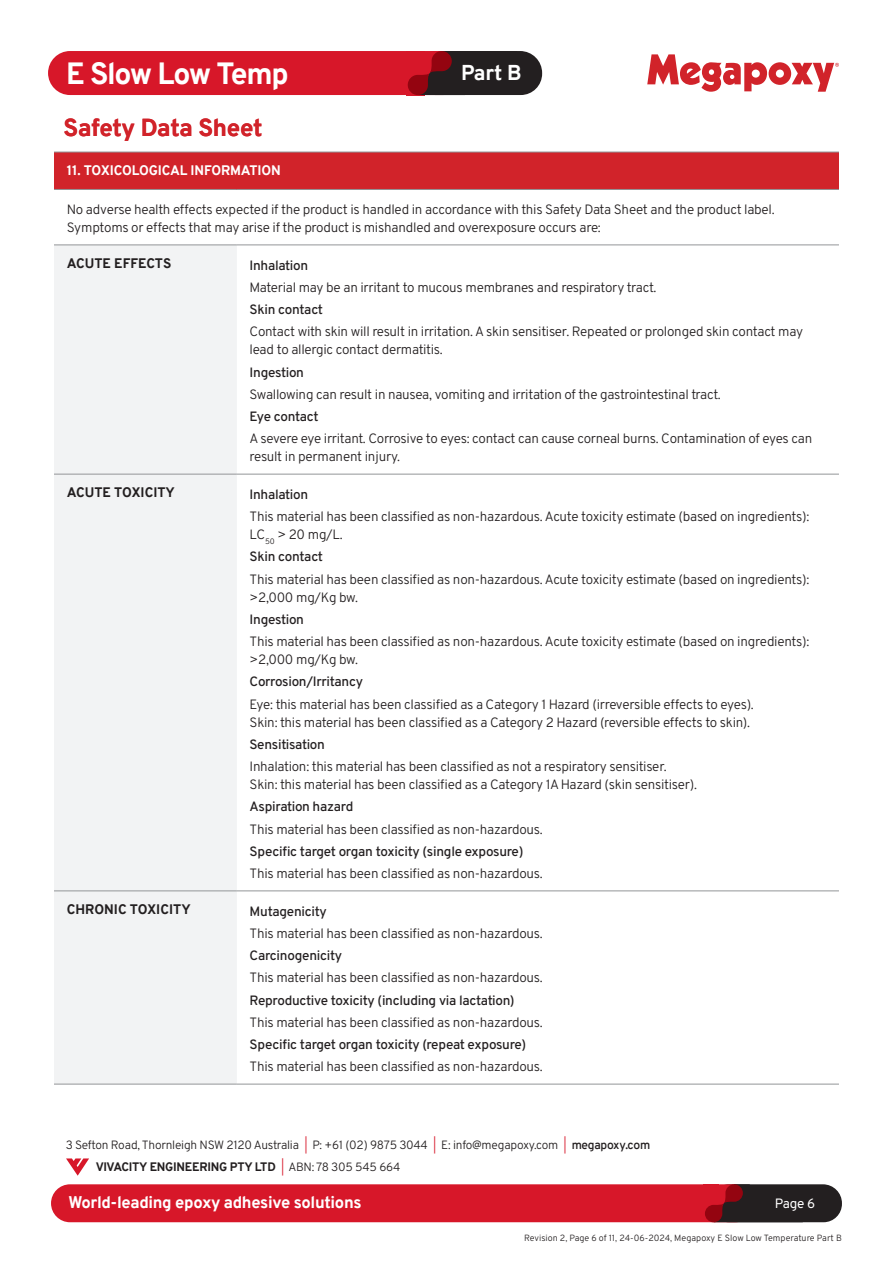
<style>
.page{position:relative;width:893px;height:1263px;background:#fff}
.page>*{position:absolute;margin:0;border:0;box-sizing:border-box;transform-origin:0 0}
.t1{font:800 30px "Overpass";letter-spacing:-.045em;color:#fff}
.t2{font:800 24px "Overpass";letter-spacing:-.015em;color:#d1232a}
.t3{font:800 21px "Overpass";color:#fff}
.t4{font:800 16.5px "Overpass";letter-spacing:-.02em;color:#fff}
.Body{font:13.5px/18px "Overpass";letter-spacing:-.02em;color:#231f20}
.Body-2{font:500 13.5px "Overpass";letter-spacing:-.02em;color:#231f20}
.head{font:800 13.5px "Overpass";color:#231f20}
.head-2{font:800 13.5px "Overpass";letter-spacing:-.01em;color:#fff}
.t5{font:13.5px "Overpass";color:#fff}
.t6{font:12px/21.6px "Overpass";letter-spacing:-.02em;color:#231f20}
.t7{font:9px "Overpass";color:#231f20}
.s1{color:#d71729}
.s2{font-weight:600}
.s3{font-weight:800}
</style>
<div class="page">
<svg style="left:647px;top:54px;width:192px;height:38px"></svg>
<div style="left:414px;top:51px;width:128px;height:44px;background:#231f20;border-radius:22px"></div>
<div style="left:48px;top:51px;width:416px;height:44px;background:#d71729;border-radius:22px"></div>
<svg style="left:408px;top:51px;width:56px;height:44px"></svg>
<div style="left:710px;top:1184px;width:132px;height:38px;background:#231f20;border-radius:19px"></div>
<div style="left:51px;top:1184px;width:703px;height:38px;background:#d71729;border-radius:19px"></div>
<svg style="left:705px;top:1184px;width:98px;height:38px"></svg>
<svg style="left:66px;top:1158px;width:23px;height:18px"></svg>
<div style="left:54px;top:152px;width:785px;height:37px;background:#d1232a"></div>
<div style="left:54px;top:246px;width:183px;height:838px;background:#f2f3f4"></div>
<hr style="left:54px;top:189px;width:183px;height:1px;background:#939598">
<hr style="left:237px;top:189px;width:602px;height:1px;background:#939598">
<hr style="left:54px;top:245px;width:183px;height:1px;background:#939598">
<hr style="left:237px;top:245px;width:602px;height:1px;background:#939598">
<hr style="left:54px;top:474px;width:183px;height:1px;background:#939598">
<hr style="left:237px;top:474px;width:602px;height:1px;background:#939598">
<hr style="left:54px;top:891px;width:183px;height:1px;background:#939598">
<hr style="left:237px;top:891px;width:602px;height:1px;background:#939598">
<hr style="left:54px;top:152px;width:183px;height:1px;background:#939598">
<hr style="left:237px;top:152px;width:602px;height:1px;background:#939598">
<hr style="left:54px;top:1084px;width:183px;height:1px;background:#939598">
<hr style="left:237px;top:1084px;width:602px;height:1px;background:#939598">
<h1 class="t1" style="left:66px;top:52px;width:224px">E Slow Low Temp</h1>
<h3 class="t3" style="left:461px;top:57px;width:62px">Part B</h3>
<p class="t2" style="left:64px;top:110px;width:200px">Safety Data Sheet</p>
<p class="head-2" style="left:67px;top:161px;width:215px">11. TOXICOLOGICAL INFORMATION</p>
<p class="Body" style="left:67px;top:200px;width:709px">No adverse health effects expected if the product is handled in accordance with this Safety Data Sheet and the product label.<br>Symptoms or effects that may arise if the product is mishandled and overexposure occurs are:</p>
<p class="head" style="left:67px;top:253px;width:106px">ACUTE EFFECTS</p>
<p class="Body-2" style="left:250px;top:254px;width:60px">Inhalation</p>
<p class="Body" style="left:250px;top:278px;width:408px">Material may be an irritant to mucous membranes and respiratory tract.</p>
<p class="Body-2" style="left:250px;top:299px;width:75px">Skin contact</p>
<p class="Body" style="left:250px;top:322px;width:555px">Contact with skin will result in irritation. A skin sensitiser. Repeated or prolonged skin contact may lead to allergic contact dermatitis.</p>
<p class="Body-2" style="left:250px;top:361px;width:56px">Ingestion</p>
<p class="Body" style="left:250px;top:385px;width:473px">Swallowing can result in nausea, vomiting and irritation of the gastrointestinal tract.</p>
<p class="Body-2" style="left:250px;top:406px;width:71px">Eye contact</p>
<p class="Body" style="left:250px;top:429px;width:564px">A severe eye irritant. Corrosive to eyes: contact can cause corneal burns. Contamination of eyes can result in permanent injury.</p>
<p class="head" style="left:67px;top:483px;width:110px">ACUTE TOXICITY</p>
<p class="Body-2" style="left:250px;top:483px;width:60px">Inhalation</p>
<p class="Body" style="left:250px;top:507px;width:561px">This material has been classified as non-hazardous. Acute toxicity estimate (based on ingredients):<br>LC<sub>50</sub> &gt; 20 mg/L.</p>
<p class="Body-2" style="left:250px;top:546px;width:75px">Skin contact</p>
<p class="Body" style="left:250px;top:569px;width:561px">This material has been classified as non-hazardous. Acute toxicity estimate (based on ingredients): &gt;2,000 mg/Kg bw.</p>
<p class="Body-2" style="left:250px;top:608px;width:56px">Ingestion</p>
<p class="Body" style="left:250px;top:632px;width:561px">This material has been classified as non-hazardous. Acute toxicity estimate (based on ingredients): &gt;2,000 mg/Kg bw.</p>
<p class="Body-2" style="left:250px;top:671px;width:115px">Corrosion/Irritancy</p>
<p class="Body" style="left:250px;top:694px;width:506px">Eye: this material has been classified as a Category 1 Hazard (irreversible effects to eyes).<br>Skin: this material has been classified as a Category 2 Hazard (reversible effects to skin).</p>
<p class="Body-2" style="left:250px;top:733px;width:77px">Sensitisation</p>
<p class="Body" style="left:250px;top:757px;width:449px">Inhalation: this material has been classified as not a respiratory sensitiser.<br>Skin: this material has been classified as a Category 1A Hazard (skin sensitiser).</p>
<p class="Body-2" style="left:250px;top:796px;width:105px">Aspiration hazard</p>
<p class="Body" style="left:250px;top:819px;width:295px">This material has been classified as non-hazardous.</p>
<p class="Body-2" style="left:250px;top:840px;width:275px">Specific target organ toxicity (single exposure)</p>
<p class="Body" style="left:250px;top:864px;width:295px">This material has been classified as non-hazardous.</p>
<p class="head" style="left:67px;top:899px;width:125px">CHRONIC TOXICITY</p>
<p class="Body-2" style="left:250px;top:900px;width:79px">Mutagenicity</p>
<p class="Body" style="left:250px;top:923px;width:295px">This material has been classified as non-hazardous.</p>
<p class="Body-2" style="left:250px;top:944px;width:94px">Carcinogenicity</p>
<p class="Body" style="left:250px;top:968px;width:295px">This material has been classified as non-hazardous.</p>
<p class="Body-2" style="left:250px;top:989px;width:267px">Reproductive toxicity (including via lactation)</p>
<p class="Body" style="left:250px;top:1013px;width:295px">This material has been classified as non-hazardous.</p>
<p class="Body-2" style="left:250px;top:1033px;width:278px">Specific target organ toxicity (repeat exposure)</p>
<p class="Body" style="left:250px;top:1057px;width:295px">This material has been classified as non-hazardous.</p>
<p class="t6" style="left:96px;top:1134px;width:556px;text-indent:-30px">3 Sefton Road, Thornleigh NSW 2120 Australia <span class="s1">|</span> P: +61 (02) 9875 3044 <span class="s1">|</span> E: info@megapoxy.com <span class="s1">|</span> <span class="s2">megapoxy.com<br></span><span class="s3">VIVACITY ENGINEERING PTY LTD</span> <span class="s1">|</span> ABN: 78 305 545 664</p>
<p class="t4" style="left:68px;top:1191px;width:295px">World-leading epoxy adhesive solutions</p>
<p class="t5" style="left:775px;top:1192px;width:42px">Page 6</p>
<p class="t7" style="left:524px;top:1231px;width:319px">Revision 2, Page 6 of 11, 24-06-2024, Megapoxy E Slow Low Temperature Part B</p>
</div>
